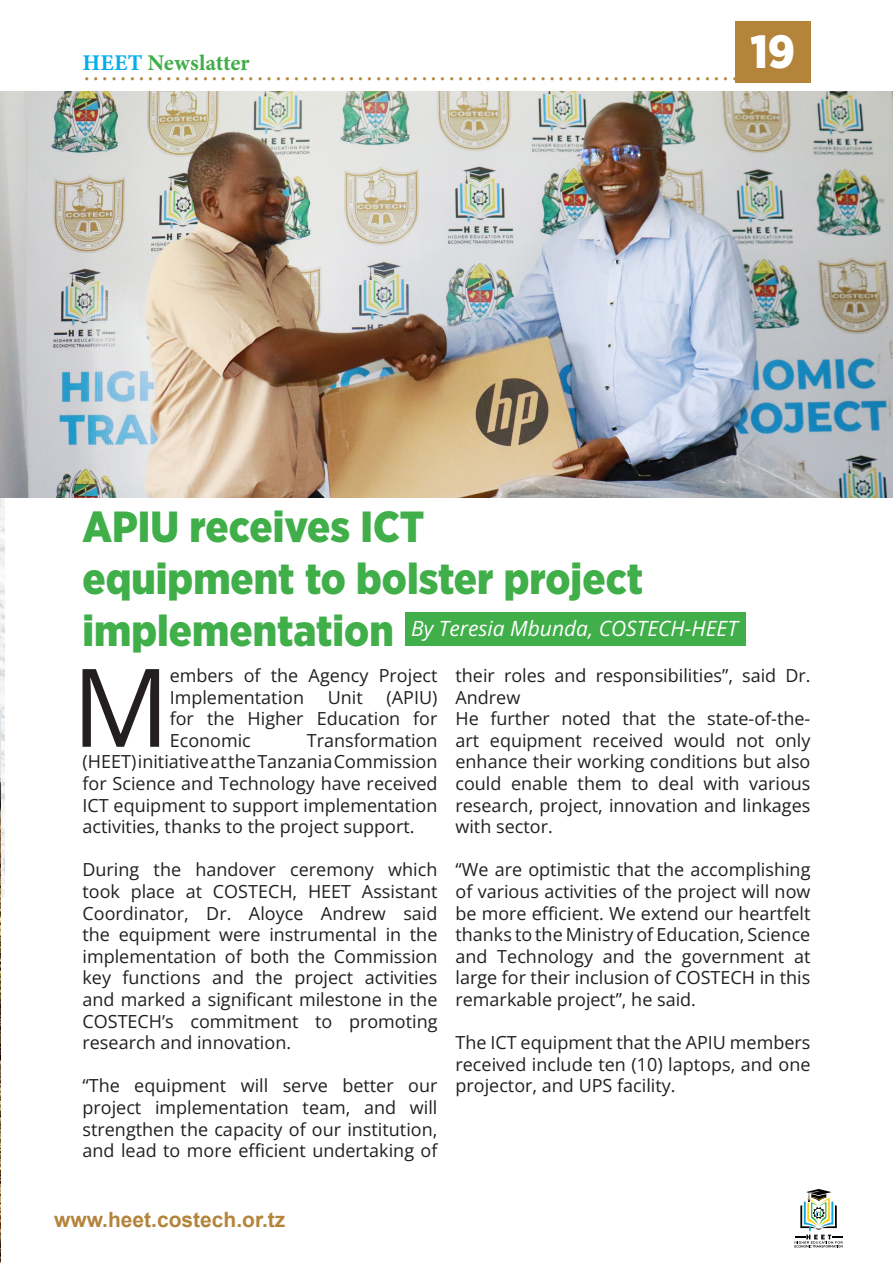
<style>
.page{position:relative;width:893px;height:1263px;background:#fff}
.page>*{position:absolute;margin:0;border:0;box-sizing:border-box;transform-origin:0 0}
.t1{font:108.75px "Open Sans";color:#231f20}
.t2{font:900 46.5px "Gotham Narrow";color:#fff}
.t3{font:900 43.5px/52.2px "Gotham Narrow";color:#40ae49}
.t4{font:27px "Minion Pro";color:#b4843b}
.t5{font:22.5px "Minion Variable Concept";color:#40ae49}
.t6{font:italic 21px "Open Sans";color:#fff}
.t7{font:700 21px "Arial";color:#b4843b}
.t8{font:18px/21.6px "Open Sans";color:#231f20;text-align:justify}
.s1{color:#00aeef}
</style>
<div class="page">
<img style="left:0;top:498px;width:4px;height:400px">
<img style="left:0;top:712px;width:1px;height:551px">
<img style="left:0;top:92px;width:893px;height:406px">
<div style="left:406px;top:612px;width:340px;height:34px;background:#40ae49"></div>
<div style="left:735px;top:21px;width:75px;height:61px;background:#b4843b"></div>
<svg style="left:794px;top:1189px;width:49px;height:58px"></svg>
<p class="t5" style="left:82px;top:47px;width:169px"><span class="s1">HEET</span> Newslatter</p>
<h2 class="t2" style="left:750px;top:21px;width:46px">19</h2>
<h3 class="t4" style="left:84px;top:54px;width:683px">...........................................................................</h3>
<p class="t3" style="left:82px;top:500px;width:562px">APIU receives ICT equipment to bolster project implementation</p>
<p class="t1" style="left:72px;top:633px;width:99px">M</p>
<p class="t8" style="left:170px;top:664px;width:269px">embers of the Agency Project<br>Implementation</p>
<p class="t6" style="left:411px;top:614px;width:328px">By Teresia Mbunda, COSTECH-HEET</p>
<p class="t8" style="left:455px;top:664px;width:356px">their roles and responsibilities”, said Dr.<br>Andrew</p>
<p class="t8" style="left:455px;top:707px;width:356px">He further noted that the state-of-the&shy;art equipment received would not only enhance their working conditions but also could enable them to deal with various research, project, innovation and linkages with sector.</p>
<p class="t8" style="left:455px;top:858px;width:356px">“We are optimistic that the accomplishing of various activities of the project will now be more efficient. We extend our heartfelt thanks to the Ministry of Education, Science and Technology and the government at large for their inclusion of COSTECH in this remarkable project”, he said.</p>
<p class="t8" style="left:455px;top:1031px;width:356px">The ICT equipment that the APIU members received include ten (10) laptops, and one projector, and UPS facility.</p>
<p class="t8" style="left:328px;top:686px;width:37px">Unit</p>
<p class="t8" style="left:170px;top:686px;width:269px;text-indent:217px">(APIU) for the Higher Education for Economic</p>
<p class="t8" style="left:82px;top:729px;width:356px;text-indent:224px">Transformation (HEET) initiative at the Tanzania Commission for Science and Technology have received ICT equipment to support implementation activities, thanks to the project support.</p>
<p class="t8" style="left:82px;top:858px;width:356px">During the handover ceremony which took place at COSTECH, HEET Assistant Coordinator, Dr. Aloyce Andrew said the equipment were instrumental in the implementation of both the Commission key functions and the project activities and marked a significant milestone in the COSTECH’s commitment to promoting research and innovation.</p>
<p class="t8" style="left:82px;top:1074px;width:356px">“The equipment will serve better our project implementation team, and will strengthen the capacity of our institution, and lead to more efficient undertaking of</p>
<p class="t7" style="left:54px;top:1206px;width:233px">www.heet.costech.or.tz</p>
</div>
